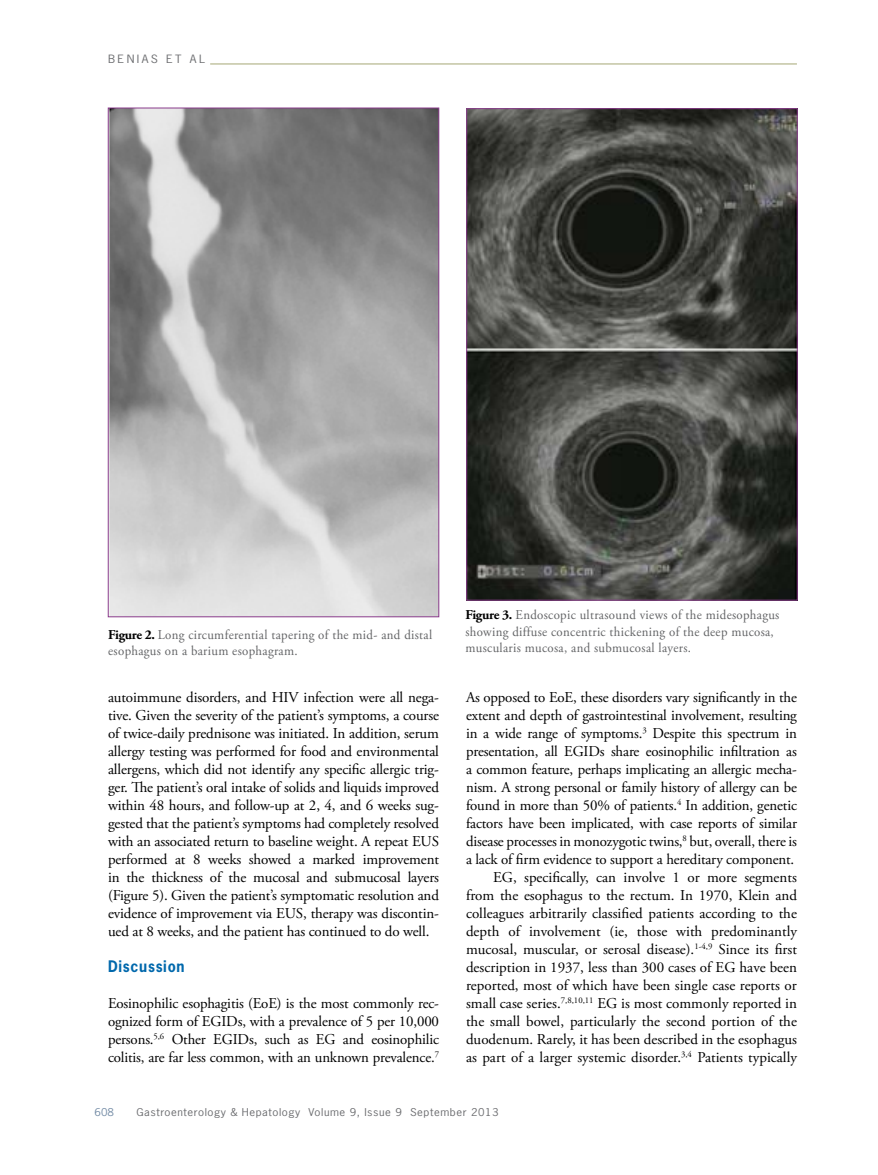
<style>
.page{position:relative;width:878px;height:1175px;background:#fff}
.page>*{position:absolute;margin:0;border:0;box-sizing:border-box;transform-origin:0 0}
.t1{font:15px/18px "Adobe Garamond Pro";letter-spacing:-.01em;color:#000;text-align:justify}
.t2{font:700 15px "News Gothic Std";letter-spacing:.05em;color:#0068ac;scale:.95 1}
.t3{font:13.5px/16.5px "Adobe Garamond Pro";letter-spacing:.025em;color:#636466;scale:.95 1}
.t4{font:10.8px "News Gothic Std";letter-spacing:.2em;color:#6d6e71;scale:1.11 1}
.t5{font:10.2px "News Gothic Std";letter-spacing:.05em;color:#6d6e71;scale:1.11 1}
.t6{font:10.2px "News Gothic Std";color:#738ba5;scale:1.11 1}
.s1{font-weight:700;color:#000}
</style>
<div class="page">
<hr style="left:210px;top:64px;width:586px;height:1px;background:#a5a876">
<img style="left:110px;top:110px;width:327px;height:505px">
<img style="left:468px;top:110px;width:327px;height:488px">
<div style="left:466px;top:108px;width:331px;height:492px;border:1px solid #8a3c8c"></div>
<p class="t4" style="left:108px;top:52px;width:89px">BENIAS ET AL</p>
<p class="t3" style="left:108px;top:626px;width:342px"><span class="s1">Figure 2.</span> Long circumferential tapering of the mid- and distal esophagus on a barium esophagram.</p>
<p class="t1" style="left:108px;top:689px;width:332px">autoimmune disorders, and HIV infection were all nega&shy;tive. Given the severity of the patient’s symptoms, a course of twice-daily prednisone was initiated. In addition, serum allergy testing was performed for food and environmental allergens, which did not identify any specific allergic trig&shy;ger. The patient’s oral intake of solids and liquids improved within 48 hours, and follow-up at 2, 4, and 6 weeks sug&shy;gested that the patient’s symptoms had completely resolved with an associated return to baseline weight. A repeat EUS performed at 8 weeks showed a marked improvement in the thickness of the mucosal and submucosal layers (Figure 5). Given the patient’s symptomatic resolution and evidence of improvement via EUS, therapy was discontin&shy;ued at 8 weeks, and the patient has continued to do well.</p>
<p class="t2" style="left:108px;top:956px;width:82px">Discussion</p>
<p class="t1" style="left:108px;top:995px;width:332px">Eosinophilic esophagitis (EoE) is the most commonly rec&shy;ognized form of EGIDs, with a prevalence of 5 per 10,000 persons.<sup>5,6</sup> Other EGIDs, such as EG and eosinophilic colitis, are far less common, with an unknown prevalence.<sup>7</sup></p>
<p class="t3" style="left:465px;top:607px;width:332px"><span class="s1">Figure 3.</span> Endoscopic ultrasound views of the midesophagus showing diffuse concentric thickening of the deep mucosa, muscularis mucosa, and submucosal layers.</p>
<p class="t1" style="left:466px;top:689px;width:332px;text-align:right">As opposed to EoE, these disorders vary significantly in the extent and depth of gastrointestinal involvement, resulting in a wide range of symptoms.<sup>3</sup> Despite this spectrum in presentation, all EGIDs share eosinophilic infiltration as a common feature, perhaps implicating an allergic mecha&shy;nism. A strong personal or family history of allergy can be found in more than 50% of patients.<sup>4</sup> In addition, genetic factors have been implicated, with case reports of similar disease processes in monozygotic twins,<sup>8</sup> but, overall, there is a lack of firm evidence to support a hereditary component.<br>EG, specifically, can involve 1 or more segments from the esophagus to the rectum. In 1970, Klein and colleagues arbitrarily classified patients according to the depth of involvement (ie, those with predominantly mucosal, muscular, or serosal disease).<sup>1-4,9</sup> Since its first description in 1937, less than 300 cases of EG have been reported, most of which have been single case reports or small case series.<sup>7,8,10,11</sup> EG is most commonly reported in the small bowel, particularly the second portion of the duodenum. Rarely, it has been described in the esophagus as part of a larger systemic disorder.<sup>3,4</sup> Patients typically</p>
<p class="t6" style="left:94px;top:1105px;width:19px">608</p>
<p class="t5" style="left:136px;top:1105px;width:328px">Gastroenterology &amp; Hepatology Volume 9, Issue 9 September 2013</p>
</div>
